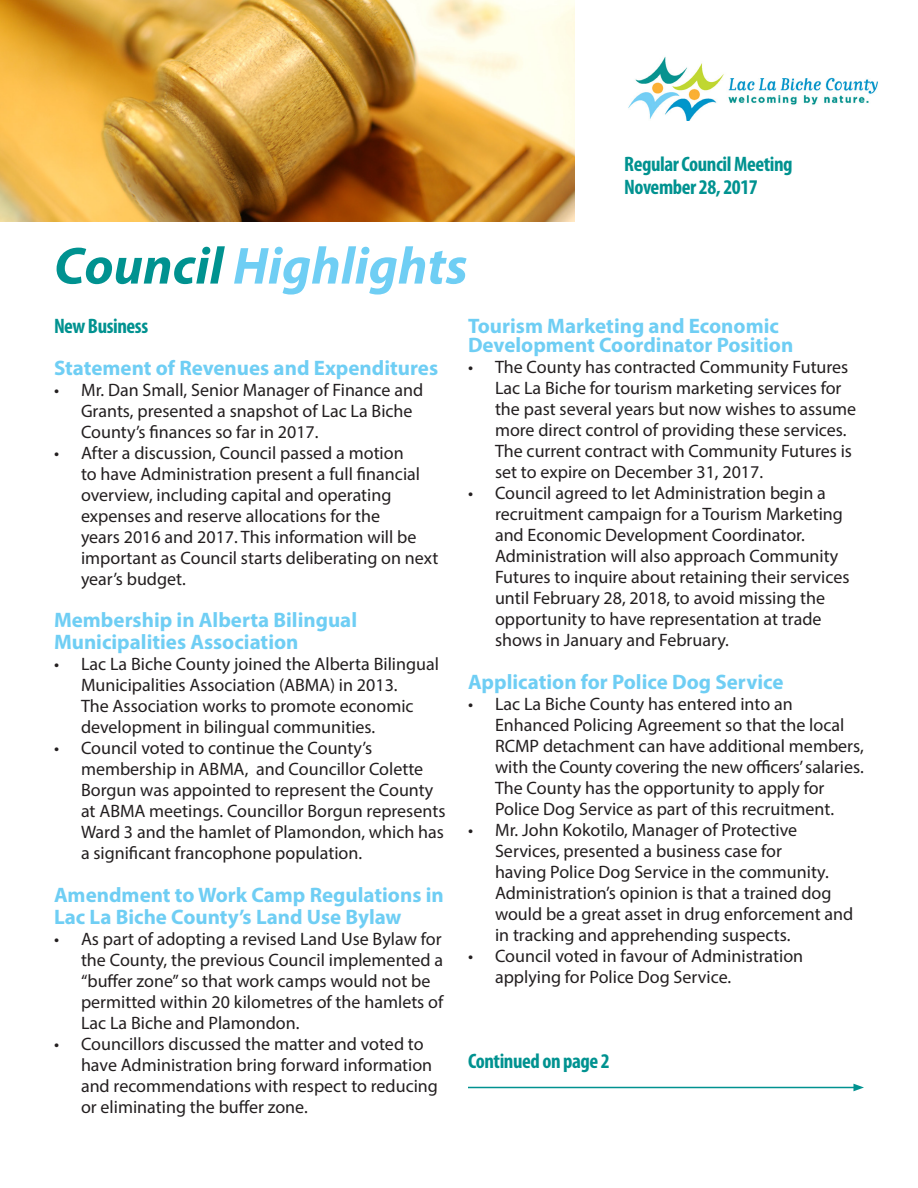
<style>
.page{position:relative;width:918px;height:1188px;background:#fff}
.page>*{position:absolute;margin:0;border:0;box-sizing:border-box;transform-origin:0 0}
.t1{font:italic 700 52.5px "Myriad Pro";color:#6fcef4}
.t2{font:700 21px/21.8px "Myriad Pro";color:#6fcef4}
.t3{font:700 condensed 21px "Myriad Pro";letter-spacing:-.02em;color:#009290}
.t4{font:18px/21px "Myriad Pro";color:#231f20}
.s1{color:#009290}
</style>
<div class="page">
<img style="left:0;top:0;width:574px;height:221px">
<img style="left:628px;top:56px;width:250px;height:64px">
<hr style="left:468px;top:1087px;width:388px;height:1px;background:#009290">
<svg style="left:853px;top:1084px;width:11px;height:7px"></svg>
<p class="t3" style="left:624px;top:151px;width:170px">Regular Council Meeting</p>
<p class="t3" style="left:624px;top:174px;width:135px">November 28, 2017</p>
<p class="t1" style="left:54px;top:232px;width:415px"><span class="s1">Council</span> Highlights</p>
<p class="t3" style="left:54px;top:312px;width:96px">New Business</p>
<p class="t2" style="left:54px;top:356px;width:386px">Statement of Revenues and Expenditures</p>
<p class="t4" style="left:81px;top:379px;width:344px;text-indent:-27px">• Mr. Dan Small, Senior Manager of Finance and<br>Grants, presented a snapshot of Lac La Biche<br>County’s finances so far in 2017.</p>
<p class="t4" style="left:81px;top:442px;width:359px;text-indent:-27px">• After a discussion, Council passed a motion<br>to have Administration present a full financial overview, including capital and operating expenses and reserve allocations for the<br>years 2016 and 2017. This information will be important as Council starts deliberating on next year’s budget.</p>
<p class="t2" style="left:54px;top:609px;width:305px">Membership in Alberta Bilingual<br>Municipalities Association</p>
<p class="t4" style="left:81px;top:653px;width:360px;text-indent:-27px">• Lac La Biche County joined the Alberta Bilingual Municipalities Association (ABMA) in 2013.<br>The Association works to promote economic development in bilingual communities.</p>
<p class="t4" style="left:81px;top:737px;width:366px;text-indent:-27px">• Council voted to continue the County’s membership in ABMA, and Councillor Colette Borgun was appointed to represent the County at ABMA meetings. Councillor Borgun represents Ward 3 and the hamlet of Plamondon, which has a significant francophone population.</p>
<p class="t2" style="left:54px;top:883px;width:391px">Amendment to Work Camp Regulations in<br>Lac La Biche County’s Land Use Bylaw</p>
<p class="t4" style="left:81px;top:928px;width:364px;text-indent:-27px">• As part of adopting a revised Land Use Bylaw for the County, the previous Council implemented a “buffer zone” so that work camps would not be permitted within 20 kilometres of the hamlets of Lac La Biche and Plamondon.</p>
<p class="t4" style="left:81px;top:1033px;width:359px;text-indent:-27px">• Councillors discussed the matter and voted to have Administration bring forward information and recommendations with respect to reducing or eliminating the buffer zone.</p>
<p class="t2" style="left:468px;top:315px;width:327px;line-height:19.5px">Tourism Marketing and Economic<br>Development Coordinator Position</p>
<p class="t4" style="left:495px;top:356px;width:363px;text-indent:-27px">• The County has contracted Community Futures Lac La Biche for tourism marketing services for the past several years but now wishes to assume more direct control of providing these services.<br>The current contract with Community Futures is set to expire on December 31, 2017.</p>
<p class="t4" style="left:495px;top:482px;width:356px;text-indent:-27px">• Council agreed to let Administration begin a recruitment campaign for a Tourism Marketing and Economic Development Coordinator.<br>Administration will also approach Community Futures to inquire about retaining their services until February 28, 2018, to avoid missing the opportunity to have representation at trade shows in January and February.</p>
<p class="t2" style="left:468px;top:670px;width:317px">Application for Police Dog Service</p>
<p class="t4" style="left:495px;top:693px;width:370px;text-indent:-27px">• Lac La Biche County has entered into an Enhanced Policing Agreement so that the local RCMP detachment can have additional members, with the County covering the new officers’ salaries.<br>The County has the opportunity to apply for Police Dog Service as part of this recruitment.</p>
<p class="t4" style="left:495px;top:819px;width:360px;text-indent:-27px">• Mr. John Kokotilo, Manager of Protective Services, presented a business case for<br>having Police Dog Service in the community.<br>Administration’s opinion is that a trained dog would be a great asset in drug enforcement and in tracking and apprehending suspects.</p>
<p class="t4" style="left:495px;top:945px;width:310px;text-indent:-27px">• Council voted in favour of Administration applying for Police Dog Service.</p>
<p class="t3" style="left:468px;top:1048px;width:143px">Continued on page 2</p>
</div>
